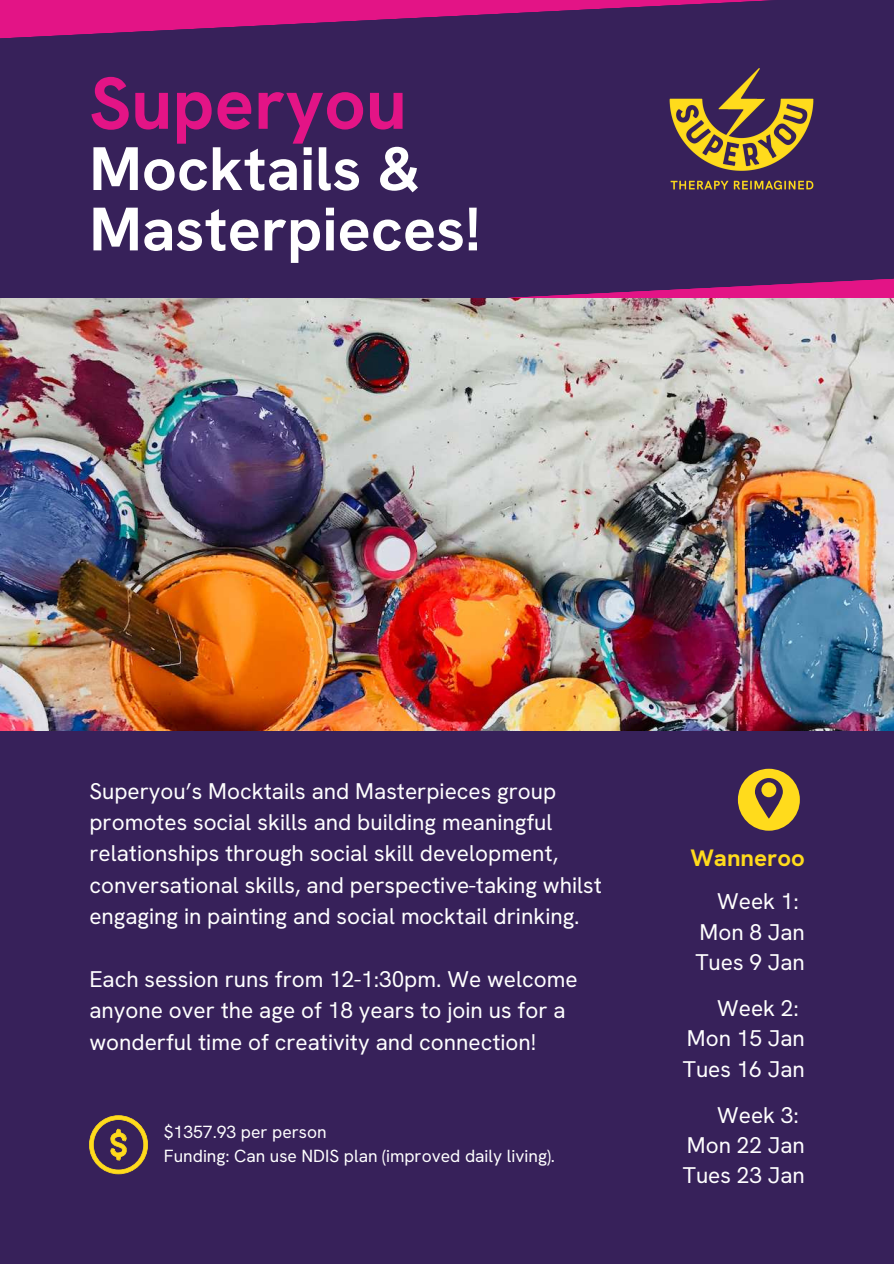
<style>
.page{position:relative;width:894px;height:1264px;background:#fff}
.page>*{position:absolute;margin:0;border:0;box-sizing:border-box;transform-origin:0 0}
.t1{font:700 72.9px "HK Grotesk";color:#e31486}
.t2{font:700 61.35px/60.3px "HK Grotesk";color:#fff}
.t3{font:700 24px "HK Grotesk";color:#ffdb1c}
.t4{font:22.5px/31.3px "HK Grotesk";color:#fff}
.t5{font:17.4px "HK Grotesk";color:#fff}
</style>
<div class="page">
<div style="left:0;top:45px;width:893px;height:196px;background:#37215a"></div>
<div style="left:0;top:241px;width:893px;height:1022px;background:#37215a"></div>
<img style="left:639px;top:45px;width:204px;height:163px">
<svg style="left:0;top:0;width:893px;height:45px;background:#761c6a"></svg>
<img style="left:0;top:298px;width:893px;height:432px">
<svg style="left:737px;top:768px;width:62px;height:62px;background:#b59632"></svg>
<svg style="left:89px;top:1115px;width:59px;height:59px;background:#745a46"></svg>
<p class="t1" style="left:89px;top:56px;width:319px">Superyou</p>
<p class="t2" style="left:89px;top:138px;width:392px">Mocktails &amp;<br>Masterpieces!</p>
<p class="t4" style="left:89px;top:775px;width:514px">Superyou’s Mocktails and Masterpieces group promotes social skills and building meaningful relationships through social skill development, conversational skills, and perspective-taking whilst engaging in painting and social mocktail drinking.</p>
<p class="t4" style="left:89px;top:963px;width:489px">Each session runs from 12-1:30pm. We welcome anyone over the age of 18 years to join us for a wonderful time of creativity and connection!</p>
<p class="t5" style="left:164px;top:1120px;width:164px">$1357.93 per person</p>
<p class="t5" style="left:164px;top:1144px;width:392px">Funding: Can use NDIS plan (improved daily living).</p>
<p class="t3" style="left:690px;top:842px;width:116px">Wanneroo</p>
<p class="t4" style="left:717px;top:885px;width:83px">Week 1:</p>
<p class="t4" style="left:699px;top:916px;width:107px">Mon 8 Jan</p>
<p class="t4" style="left:695px;top:946px;width:111px">Tues 9 Jan</p>
<p class="t4" style="left:717px;top:992px;width:83px">Week 2:</p>
<p class="t4" style="left:686px;top:1022px;width:119px">Mon 15 Jan</p>
<p class="t4" style="left:682px;top:1053px;width:123px">Tues 16 Jan</p>
<p class="t4" style="left:717px;top:1099px;width:83px">Week 3:</p>
<p class="t4" style="left:686px;top:1129px;width:119px">Mon 22 Jan</p>
<p class="t4" style="left:682px;top:1159px;width:123px">Tues 23 Jan</p>
</div>
